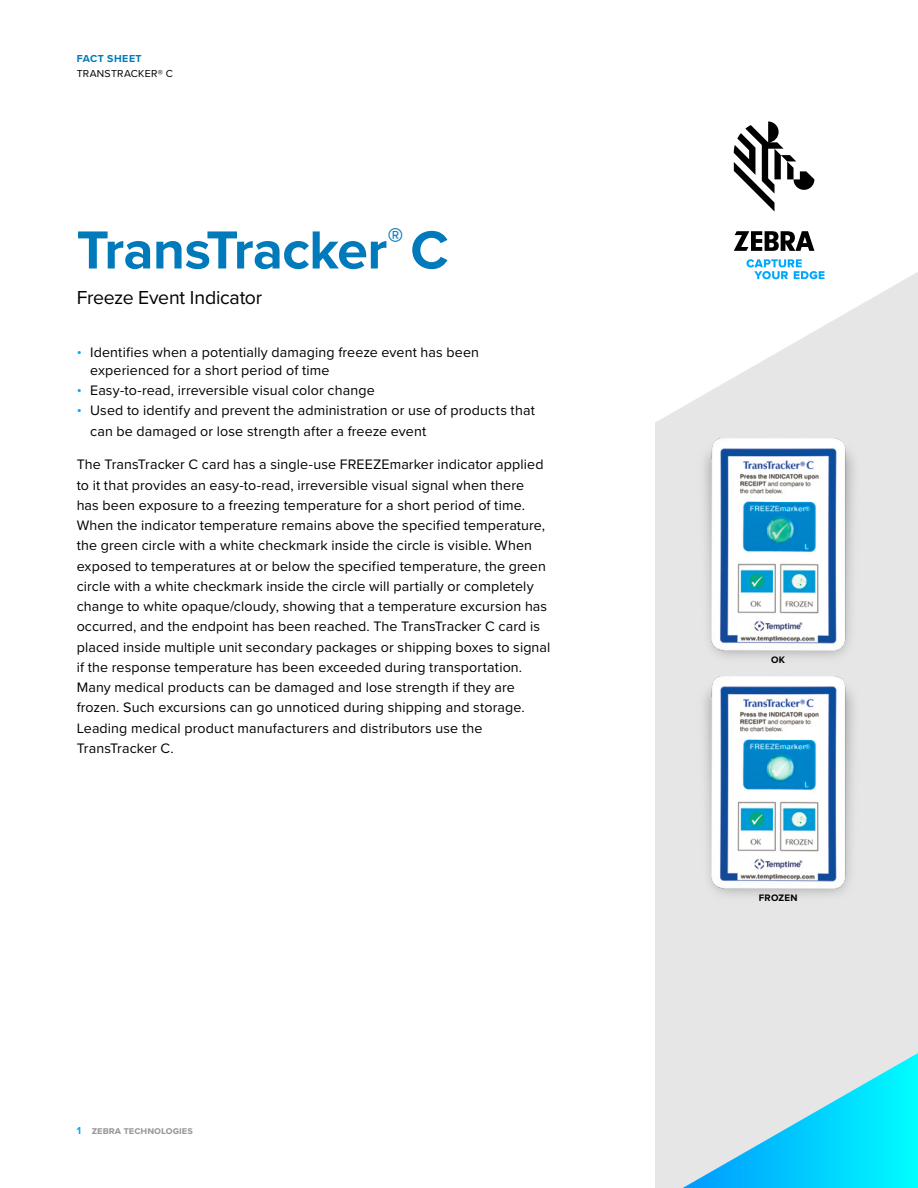
<style>
.page{position:relative;width:918px;height:1188px;background:#fff}
.page>*{position:absolute;margin:0;border:0;box-sizing:border-box;transform-origin:0 0}
.t1{font:700 55.5px "Proxima Nova";color:#007aba}
.t2{font:19.5px "Proxima Nova";letter-spacing:-.01em;color:#000}
.t3{font:14.25px/20.2px "Proxima Nova";letter-spacing:.01em;color:#000}
.t4{font:700 10.5px "Proxima Nova";color:#999}
.t5{font:10.5px "Proxima Nova";letter-spacing:.025em;color:#000}
.t6{font:700 10.5px "Proxima Nova";letter-spacing:.05em;color:#007aba}
.t7{font:700 9.75px "Proxima Nova";letter-spacing:.025em;color:#000}
.s1{color:#00a7ff}
</style>
<div class="page">
<div style="left:656px;top:237px;width:262px;height:951px;background:#e6e6e6"></div>
<svg style="left:655px;top:237px;width:263px;height:187px;fill:#fff"></svg>
<svg style="left:683px;top:1053px;width:235px;height:135px"></svg>
<svg style="left:734px;top:122px;width:80px;height:90px"></svg>
<svg style="left:734px;top:231px;width:80px;height:20px;background:#646464"></svg>
<svg style="left:747px;top:259px;width:78px;height:20px;background:#a8e0ff"></svg>
<img style="left:708px;top:438px;width:142px;height:215px">
<img style="left:708px;top:676px;width:142px;height:215px">
<div style="left:769px;top:757px;width:32px;height:32px;background:#000;opacity:.75"></div>
<svg style="left:768px;top:756px;width:25px;height:24px"></svg>
<p class="t6" style="left:77px;top:51px;width:67px">FACT SHEET</p>
<p class="t5" style="left:77px;top:65px;width:98px">TRANSTRACKER® C</p>
<h1 class="t1" style="left:77px;top:209px;width:373px">TransTracker<sup>®</sup> C</h1>
<h2 class="t2" style="left:77px;top:283px;width:187px">Freeze Event Indicator</h2>
<p class="t3" style="left:90px;top:343px;width:390px;line-height:18px;text-indent:-13px"><span class="s1">•</span> Identifies when a potentially damaging freeze event has been experienced for a short period of time</p>
<p class="t3" style="left:77px;top:380px;width:300px"><span class="s1">•</span> Easy-to-read, irreversible visual color change</p>
<p class="t3" style="left:90px;top:400px;width:446px;text-indent:-13px"><span class="s1">•</span> Used to identify and prevent the administration or use of products that can be damaged or lose strength after a freeze event</p>
<p class="t3" style="left:77px;top:454px;width:475px">The TransTracker C card has a single-use FREEZEmarker indicator applied to it that provides an easy-to-read, irreversible visual signal when there<br>has been exposure to a freezing temperature for a short period of time.<br>When the indicator temperature remains above the specified temperature, the green circle with a white checkmark inside the circle is visible. When exposed to temperatures at or below the specified temperature, the green circle with a white checkmark inside the circle will partially or completely change to white opaque/cloudy, showing that a temperature excursion has occurred, and the endpoint has been reached. The TransTracker C card is placed inside multiple unit secondary packages or shipping boxes to signal if the response temperature has been exceeded during transportation.<br>Many medical products can be damaged and lose strength if they are frozen. Such excursions can go unnoticed during shipping and storage.<br>Leading medical product manufacturers and distributors use the TransTracker C.</p>
<p class="t4" style="left:77px;top:1123px;width:118px"><span class="s1">1</span> zebra technologies</p>
<p class="t7" style="left:771px;top:653px;width:15px">OK</p>
<p class="t7" style="left:759px;top:891px;width:40px">FROZEN</p>
</div>
